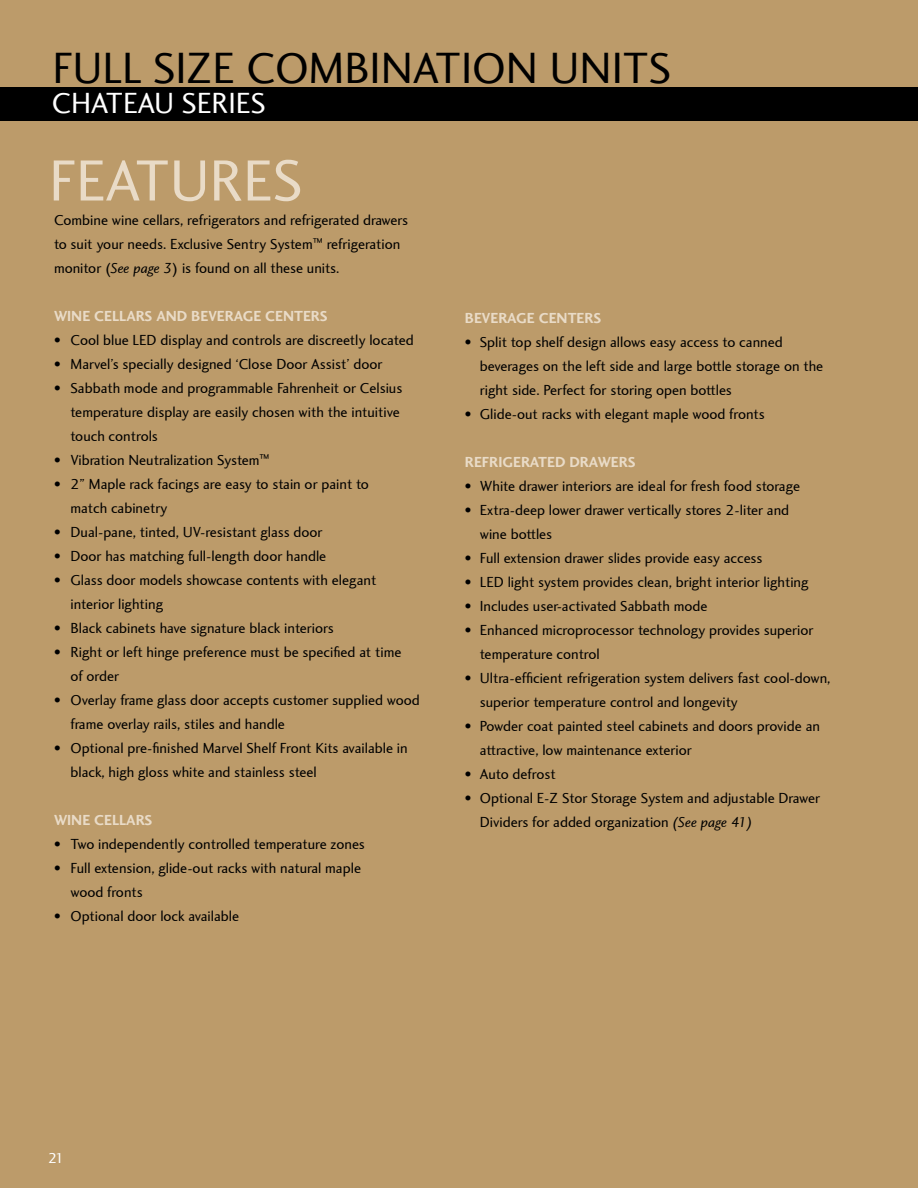
<style>
.page{position:relative;width:918px;height:1188px;background:#bc9b6a}
.page>*{position:absolute;margin:0;border:0;box-sizing:border-box;transform-origin:0 0}
.t1{font:60px "Charlotte Sans";color:#e9dbc7}
.t2{font:45px "Charlotte Sans";color:#000}
.t3{font:30px "Charlotte Sans";color:#fff}
.t4{font:15px/24px "Charlotte Sans";color:#000}
.t5{font:700 15px "Charlotte Sans";color:#e9dbc7}
.t6{font:15px "Charlotte Sans";color:#fff}
.s1{font-style:italic}
</style>
<div class="page">
<div style="left:0;top:87px;width:918px;height:33px;background:#000"></div>
<h2 class="t2" style="left:52px;top:43px;width:620px">FULL SIZE COMBINATION UNITS</h2>
<h3 class="t3" style="left:52px;top:86px;width:215px">CHATEAU SERIES</h3>
<h1 class="t1" style="left:49px;top:147px;width:255px">FEATURES</h1>
<p class="t4" style="left:54px;top:209px;width:356px">Combine wine cellars, refrigerators and refrigerated drawers to suit your needs. Exclusive Sentry System<sup>™</sup> refrigeration monitor (<span class="s1">See page 3</span>) is found on all these units.</p>
<p class="t5" style="left:54px;top:308px;width:275px">WINE CELLARS AND BEVERAGE CENTERS</p>
<p class="t4" style="left:54px;top:329px;width:361px">• Cool blue LED display and controls are discreetly located</p>
<p class="t4" style="left:54px;top:353px;width:330px">• Marvel’s specially designed ‘Close Door Assist’ door</p>
<p class="t4" style="left:71px;top:377px;width:333px;text-indent:-17px">• Sabbath mode and programmable Fahrenheit or Celsius temperature display are easily chosen with the intuitive touch controls</p>
<p class="t4" style="left:54px;top:449px;width:217px">• Vibration Neutralization System<sup>™</sup></p>
<p class="t4" style="left:70px;top:473px;width:300px;text-indent:-16px">• 2” Maple rack facings are easy to stain or paint to match cabinetry</p>
<p class="t4" style="left:54px;top:521px;width:270px">• Dual-pane, tinted, UV-resistant glass door</p>
<p class="t4" style="left:54px;top:545px;width:274px">• Door has matching full-length door handle</p>
<p class="t4" style="left:70px;top:569px;width:307px;text-indent:-16px">• Glass door models showcase contents with elegant interior lighting</p>
<p class="t4" style="left:54px;top:617px;width:281px">• Black cabinets have signature black interiors</p>
<p class="t4" style="left:70px;top:641px;width:332px;text-indent:-16px">• Right or left hinge preference must be specified at time of order</p>
<p class="t4" style="left:70px;top:689px;width:351px;text-indent:-16px">• Overlay frame glass door accepts customer supplied wood frame overlay rails, stiles and handle</p>
<p class="t4" style="left:70px;top:737px;width:339px;text-indent:-16px">• Optional pre-finished Marvel Shelf Front Kits available in black, high gloss white and stainless steel</p>
<p class="t5" style="left:54px;top:812px;width:100px">WINE CELLARS</p>
<p class="t4" style="left:54px;top:833px;width:312px">• Two independently controlled temperature zones</p>
<p class="t4" style="left:70px;top:857px;width:292px;text-indent:-16px">• Full extension, glide-out racks with natural maple wood fronts</p>
<p class="t4" style="left:54px;top:905px;width:187px">• Optional door lock available</p>
<p class="t5" style="left:465px;top:309px;width:138px">BEVERAGE CENTERS</p>
<p class="t4" style="left:480px;top:330px;width:345px;text-indent:-15px">• Split top shelf design allows easy access to canned beverages on the left side and large bottle storage on the right side. Perfect for storing open bottles</p>
<p class="t4" style="left:465px;top:402px;width:301px">• Glide-out racks with elegant maple wood fronts</p>
<p class="t5" style="left:465px;top:453px;width:172px">REFRIGERATED DRAWERS</p>
<p class="t4" style="left:465px;top:474px;width:337px">• White drawer interiors are ideal for fresh food storage</p>
<p class="t4" style="left:480px;top:498px;width:311px;text-indent:-15px">• Extra-deep lower drawer vertically stores 2-liter and wine bottles</p>
<p class="t4" style="left:465px;top:546px;width:299px">• Full extension drawer slides provide easy access</p>
<p class="t4" style="left:465px;top:570px;width:345px">• LED light system provides clean, bright interior lighting</p>
<p class="t4" style="left:465px;top:594px;width:244px">• Includes user-activated Sabbath mode</p>
<p class="t4" style="left:480px;top:618px;width:335px;text-indent:-15px">• Enhanced microprocessor technology provides superior temperature control</p>
<p class="t4" style="left:480px;top:666px;width:352px;text-indent:-15px">• Ultra-efficient refrigeration system delivers fast cool-down, superior temperature control and longevity</p>
<p class="t4" style="left:480px;top:714px;width:342px;text-indent:-15px">• Powder coat painted steel cabinets and doors provide an attractive, low maintenance exterior</p>
<p class="t4" style="left:465px;top:762px;width:92px">• Auto defrost</p>
<p class="t4" style="left:480px;top:786px;width:342px;text-indent:-15px">• Optional E-Z Stor Storage System and adjustable Drawer<br>Dividers for added organization <span class="s1">(See page 41)</span></p>
<p class="t6" style="left:48px;top:1149px;width:18px">21</p>
</div>
